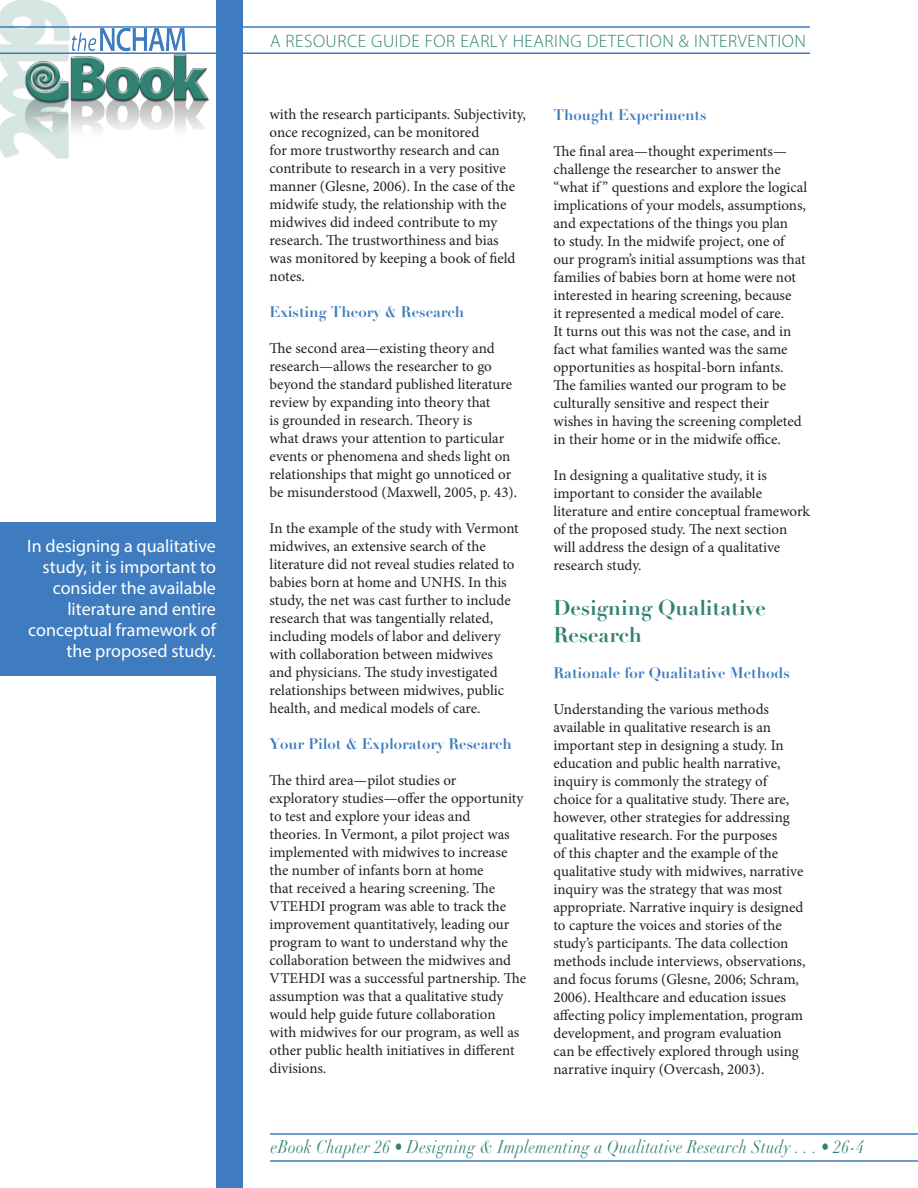
<style>
.page{position:relative;width:918px;height:1188px;background:#fff}
.page>*{position:absolute;margin:0;border:0;box-sizing:border-box;transform-origin:0 0}
.t1{font:700 21px/27px "Didot";color:#318273}
.t2{font:18px/21px "Myriad Pro";color:#fff;text-align:right}
.t3{font:italic 18px "Didot";letter-spacing:.025em;color:#318273;scale:.85 1}
.t4{font:300 18px "Myriad Pro";letter-spacing:.03em;color:#318273}
.t5{font:15px/18px "Minion Pro";color:#231f20}
.t6{font:700 15px "Didot";color:#3e7cbf}
</style>
<div class="page">
<hr style="left:0;top:26px;width:810px;height:2px;background:#3e7cbf">
<hr style="left:0;top:52px;width:810px;height:2px;background:#3e7cbf">
<hr style="left:270px;top:1133px;width:648px;height:2px;background:#3e7cbf">
<hr style="left:270px;top:1160px;width:648px;height:2px;background:#3e7cbf">
<img style="left:0;top:0;width:211px;height:159px">
<div style="left:216px;top:1px;width:27px;height:1187px;background:#3e7cbf"></div>
<div style="left:0;top:523px;width:223px;height:153px;background:#3e7cbf"></div>
<p class="t2" style="left:27px;top:535px;width:190px">In designing a qualitative study, it is important to consider the available literature and entire conceptual framework of the proposed study.</p>
<p class="t4" style="left:270px;top:31px;width:537px">A RESOURCE GUIDE FOR EARLY HEARING DETECTION &amp; INTERVENTION</p>
<p class="t5" style="left:270px;top:105px;width:258px">with the research participants. Subjectivity, once recognized, can be monitored<br>for more trustworthy research and can contribute to research in a very positive manner (Glesne, 2006). In the case of the midwife study, the relationship with the midwives did indeed contribute to my research. The trustworthiness and bias<br>was monitored by keeping a book of field notes.</p>
<p class="t6" style="left:270px;top:302px;width:196px">Existing Theory &amp; Research</p>
<p class="t5" style="left:270px;top:339px;width:249px">The second area—existing theory and research—allows the researcher to go beyond the standard published literature review by expanding into theory that<br>is grounded in research. Theory is<br>what draws your attention to particular events or phenomena and sheds light on relationships that might go unnoticed or be misunderstood (Maxwell, 2005, p. 43).</p>
<p class="t5" style="left:270px;top:519px;width:251px">In the example of the study with Vermont midwives, an extensive search of the literature did not reveal studies related to babies born at home and UNHS. In this study, the net was cast further to include research that was tangentially related, including models of labor and delivery with collaboration between midwives and physicians. The study investigated relationships between midwives, public health, and medical models of care.</p>
<p class="t6" style="left:270px;top:734px;width:244px">Your Pilot &amp; Exploratory Research</p>
<p class="t5" style="left:270px;top:771px;width:258px">The third area—pilot studies or exploratory studies—offer the opportunity to test and explore your ideas and<br>theories. In Vermont, a pilot project was implemented with midwives to increase the number of infants born at home<br>that received a hearing screening. The VTEHDI program was able to track the improvement quantitatively, leading our program to want to understand why the collaboration between the midwives and VTEHDI was a successful partnership. The assumption was that a qualitative study would help guide future collaboration with midwives for our program, as well as other public health initiatives in different divisions.</p>
<p class="t6" style="left:554px;top:105px;width:155px">Thought Experiments</p>
<p class="t5" style="left:554px;top:142px;width:255px">The final area—thought experiments— challenge the researcher to answer the “what if ” questions and explore the logical implications of your models, assumptions, and expectations of the things you plan<br>to study. In the midwife project, one of our program’s initial assumptions was that families of babies born at home were not interested in hearing screening, because<br>it represented a medical model of care.<br>It turns out this was not the case, and in fact what families wanted was the same opportunities as hospital-born infants.<br>The families wanted our program to be culturally sensitive and respect their wishes in having the screening completed in their home or in the midwife office.</p>
<p class="t5" style="left:554px;top:466px;width:258px">In designing a qualitative study, it is important to consider the available literature and entire conceptual framework of the proposed study. The next section will address the design of a qualitative research study.</p>
<h1 class="t1" style="left:554px;top:594px;width:214px">Designing Qualitative<br>Research</h1>
<p class="t6" style="left:554px;top:663px;width:238px">Rationale for Qualitative Methods</p>
<p class="t5" style="left:554px;top:700px;width:253px">Understanding the various methods available in qualitative research is an important step in designing a study. In education and public health narrative, inquiry is commonly the strategy of choice for a qualitative study. There are, however, other strategies for addressing qualitative research. For the purposes<br>of this chapter and the example of the qualitative study with midwives, narrative inquiry was the strategy that was most appropriate. Narrative inquiry is designed to capture the voices and stories of the study’s participants. The data collection methods include interviews, observations, and focus forums (Glesne, 2006; Schram, 2006). Healthcare and education issues affecting policy implementation, program development, and program evaluation can be effectively explored through using narrative inquiry (Overcash, 2003).</p>
<p class="t3" style="left:271px;top:1136px;width:699px">eBook Chapter 26 • Designing &amp; Implementing a Qualitative Research Study . . . • 26-4</p>
</div>
